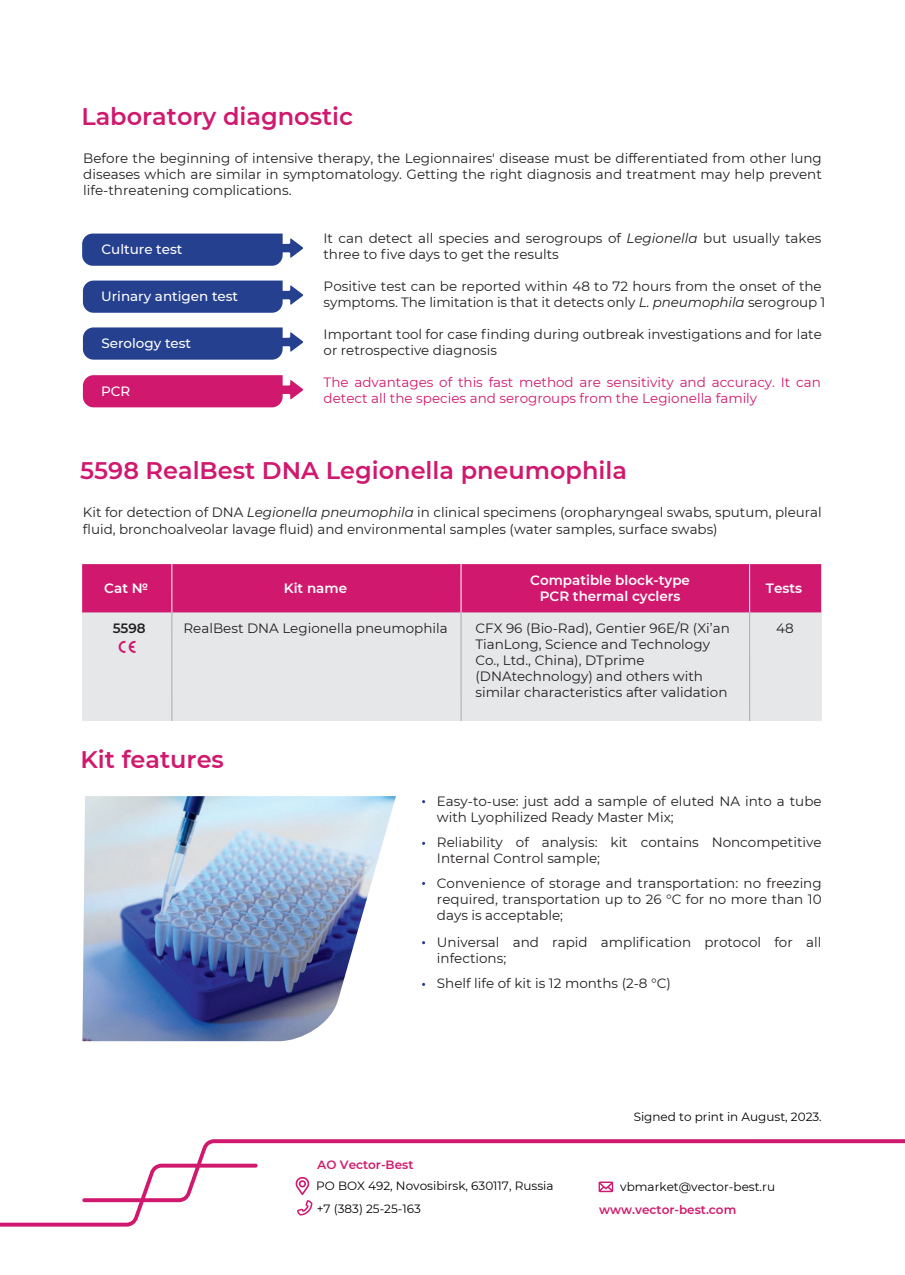
<style>
.page{position:relative;width:905px;height:1275px;background:#fff}
.page>*{position:absolute;margin:0;border:0;box-sizing:border-box;transform-origin:0 0}
.t1{font:600 24px "Montserrat";color:#d0196e}
.t2{font:13.5px/16.2px "Montserrat";color:#231f20}
.t3{font:13.5px/16.2px "Montserrat";color:#d0196e}
.t4{font:600 13.5px/16.2px "Montserrat";color:#fff;text-align:center}
.t5{font:500 13.5px "Montserrat";color:#fff}
.t6{font:600 13.5px "Montserrat";color:#231f20}
.t7{font:13.5px "mdd en 980";color:#d0196e}
.t8{font:12px "Montserrat";color:#000002}
.t9{font:600 12px "Montserrat";color:#d01a6b}
.s1{font-style:italic}
</style>
<div class="page">
<div style="left:82px;top:612px;width:739px;height:109px;background:#e6e7e9"></div>
<div style="left:82px;top:564px;width:739px;height:48px;background:#d0196e"></div>
<hr style="left:171px;top:564px;width:1px;height:48px;background:#fff">
<hr style="left:171px;top:612px;width:1px;height:109px;background:#a8aaad">
<img style="left:82px;top:796px;width:314px;height:245px">
<svg style="left:0;top:1139px;width:905px;height:87px"></svg>
<hr style="left:461px;top:564px;width:1px;height:48px;background:#fff">
<hr style="left:461px;top:612px;width:1px;height:109px;background:#a8aaad">
<hr style="left:749px;top:564px;width:1px;height:48px;background:#fff">
<hr style="left:749px;top:612px;width:1px;height:109px;background:#a8aaad">
<svg style="left:82px;top:234px;width:221px;height:32px;background:#364f98"></svg>
<svg style="left:83px;top:281px;width:220px;height:32px;background:#364f97"></svg>
<svg style="left:83px;top:327px;width:220px;height:33px;background:#3a5299"></svg>
<svg style="left:83px;top:375px;width:220px;height:32px;background:#d32a79"></svg>
<h1 class="t1" style="left:81px;top:99px;width:273px">Laboratory diagnostic</h1>
<p class="t2" style="left:83px;top:149px;width:740px;text-align:justify">Before the beginning of intensive therapy, the Legionnaires' disease must be differentiated from other lung diseases which are similar in symptomatology. Getting the right diagnosis and treatment may help prevent life-threatening complications.</p>
<p class="t2" style="left:323px;top:230px;width:499px">It can detect all species and serogroups of <span class="s1">Legionella</span> but usually takes three to five days to get the results</p>
<p class="t2" style="left:324px;top:278px;width:503px">Positive test can be reported within 48 to 72 hours from the onset of the symptoms. The limitation is that it detects only <span class="s1">L. pneumophila</span> serogroup 1</p>
<p class="t2" style="left:324px;top:326px;width:500px">Important tool for case finding during outbreak investigations and for late or retrospective diagnosis</p>
<p class="t3" style="left:324px;top:374px;width:499px">The advantages of this fast method are sensitivity and accuracy. It can detect all the species and serogroups from the Legionella family</p>
<p class="t5" style="left:101px;top:240px;width:83px">Culture test</p>
<p class="t5" style="left:101px;top:287px;width:139px">Urinary antigen test</p>
<p class="t5" style="left:101px;top:333px;width:91px">Serology test</p>
<p class="t5" style="left:101px;top:382px;width:31px">PCR</p>
<h1 class="t1" style="left:80px;top:453px;width:548px">5598 RealBest DNA Legionella pneumophila</h1>
<p class="t2" style="left:83px;top:504px;width:740px">Kit for detection of DNA <span class="s1">Legionella pneumophila</span> in clinical specimens (oropharyngeal swabs, sputum, pleural fluid, bronchoalveolar lavage fluid) and environmental samples (water samples, surface swabs)</p>
<p class="t4" style="left:530px;top:571px;width:161px">Compatible block-type<br>PCR thermal cyclers</p>
<p class="t2" style="left:475px;top:619px;width:256px">CFX 96 (Bio-Rad), Gentier 96E/R (Xi’an TianLong, Science and Technology Co., Ltd., China), DTprime (DNAtechnology) and others with similar characteristics after validation</p>
<p class="t4" style="left:104px;top:579px;width:45px">Cat №</p>
<p class="t4" style="left:284px;top:579px;width:65px">Kit name</p>
<p class="t6" style="left:113px;top:618px;width:35px">5598</p>
<p class="t2" style="left:184px;top:619px;width:266px">RealBest DNA Legionella pneumophila</p>
<p class="t2" style="left:776px;top:619px;width:19px">48</p>
<p class="t4" style="left:766px;top:579px;width:38px">Tests</p>
<p class="t7" style="left:118px;top:641px;width:20px">C</p>
<h1 class="t1" style="left:80px;top:742px;width:145px">Kit features</h1>
<p class="t2" style="left:437px;top:792px;width:386px">Easy-to-use: just add a sample of eluted NA into a tube with Lyophilized Ready Master Mix;</p>
<p class="t2" style="left:437px;top:833px;width:386px">Reliability of analysis: kit contains Noncompetitive<br>Internal Control sample;</p>
<p class="t2" style="left:437px;top:874px;width:386px;text-align:justify">Convenience of storage and transportation: no freezing required, transportation up to 26 °C for no more than 10 days is acceptable;</p>
<p class="t2" style="left:437px;top:934px;width:386px">Universal and rapid amplification protocol for all infections;</p>
<p class="t2" style="left:437px;top:975px;width:235px">Shelf life of kit is 12 months (2-8 °C)</p>
<p class="t8" style="left:634px;top:1108px;width:190px">Signed to print in August, 2023.</p>
<p class="t9" style="left:317px;top:1156px;width:98px">АО Vector-Best</p>
<p class="t8" style="left:316px;top:1178px;width:239px">PO BOX 492, Novosibirsk, 630117, Russia</p>
<p class="t8" style="left:620px;top:1178px;width:156px">vbmarket@vector-best.ru</p>
<p class="t8" style="left:317px;top:1201px;width:106px">+7 (383) 25-25-163</p>
<p class="t9" style="left:599px;top:1201px;width:139px">www.vector-best.com</p>
</div>
